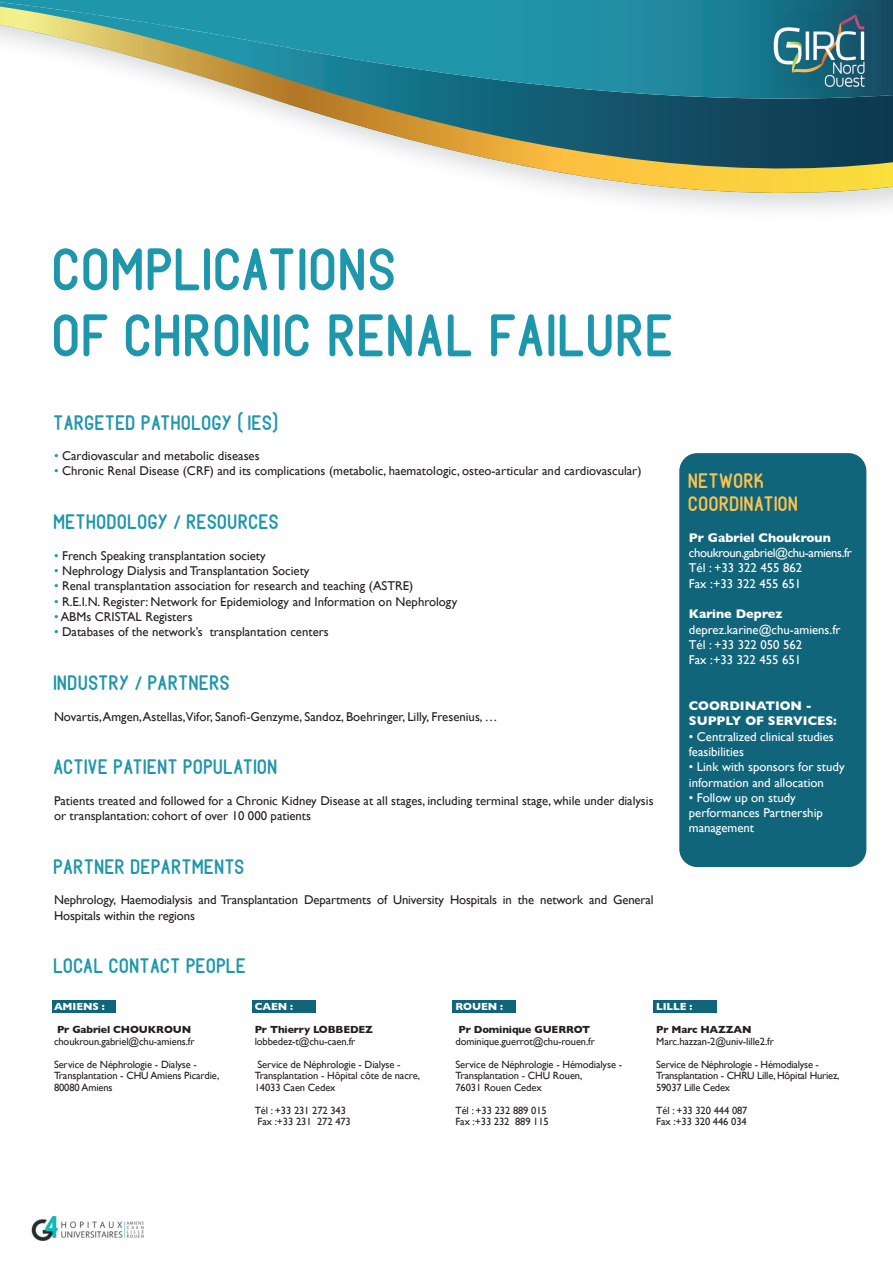
<style>
.page{position:relative;width:893px;height:1263px;background:#fff}
.page>*{position:absolute;margin:0;border:0;box-sizing:border-box;transform-origin:0 0}
.t1{font:600 60px/66px "Fabiolo";color:#1e96ab}
.t2{font:600 21px "Fabiolo";color:#1e96ab}
.t3{font:600 21px/23.1px "Fabiolo";color:#fec34d}
.t4{font:12.75px/15.3px "Gill Sans";color:#231f20}
.t5{font:12.75px/15.3px "Gill Sans";color:#fff}
.t6{font:12.75px/15.3px "Gill Sans";letter-spacing:-.03em;color:#fff}
.t7{font:700 12.75px/15.3px "Gill Sans";color:#fff}
.t8{font:10.5px/11.6px "Gill Sans";letter-spacing:-.01em;color:#231f20}
.t9{font:700 10.5px "Gill Sans";letter-spacing:-.01em;color:#231f20}
.t10{font:700 10.5px "Gill Sans";letter-spacing:-.01em;color:#fff}
.s1{color:#1e96ab}
</style>
<div class="page">
<div style="left:52px;top:1000px;width:64px;height:12px;background:#11657b"></div>
<div style="left:252px;top:1000px;width:64px;height:12px;background:#11657b"></div>
<div style="left:452px;top:1000px;width:64px;height:12px;background:#11657b"></div>
<div style="left:653px;top:1000px;width:64px;height:12px;background:#11657b"></div>
<div style="left:679px;top:453px;width:187px;height:414px;background:#11657b;border-radius:18px"></div>
<svg style="left:0;top:0;width:893px;height:7px;background:#1e8aa0"></svg>
<svg style="left:0;top:7px;width:893px;height:200px"></svg>
<img style="left:771px;top:11px;width:101px;height:78px">
<img style="left:31px;top:1216px;width:113px;height:25px">
<h1 class="t1" style="left:54px;top:237px;width:624px">COMPLICATIONS<br>OF CHRONIC RENAL FAILURE</h1>
<h2 class="t2" style="left:54px;top:411px;width:231px">TARGETED PATHOLOGY (IES)</h2>
<p class="t4" style="left:54px;top:448px;width:207px"><span class="s1">•</span> Cardiovascular and metabolic diseases</p>
<p class="t4" style="left:54px;top:463px;width:589px"><span class="s1">•</span> Chronic Renal Disease (CRF) and its complications (metabolic, haematologic, osteo-articular and cardiovascular)</p>
<h2 class="t2" style="left:54px;top:511px;width:227px">METHODOLOGY / RESOURCES</h2>
<p class="t4" style="left:54px;top:548px;width:213px"><span class="s1">•</span> French Speaking transplantation society</p>
<p class="t4" style="left:54px;top:563px;width:257px"><span class="s1">•</span> Nephrology Dialysis and Transplantation Society</p>
<p class="t4" style="left:54px;top:578px;width:361px"><span class="s1">•</span> Renal transplantation association for research and teaching (ASTRE)</p>
<p class="t4" style="left:54px;top:593px;width:405px"><span class="s1">•</span> R.E.I.N. Register: Network for Epidemiology and Information on Nephrology</p>
<p class="t4" style="left:54px;top:609px;width:140px"><span class="s1">•</span> ABMs CRISTAL Registers</p>
<p class="t4" style="left:54px;top:624px;width:276px"><span class="s1">•</span> Databases of the network’s transplantation centers</p>
<h2 class="t2" style="left:54px;top:671px;width:178px">INDUSTRY / PARTNERS</h2>
<p class="t4" style="left:54px;top:708px;width:445px">Novartis, Amgen, Astellas,Vifor, Sanofi-Genzyme, Sandoz, Boehringer, Lilly, Fresenius, …</p>
<h2 class="t2" style="left:54px;top:756px;width:226px">ACTIVE PATIENT POPULATION</h2>
<p class="t4" style="left:54px;top:793px;width:601px">Patients treated and followed for a Chronic Kidney Disease at all stages, including terminal stage, while under dialysis or transplantation: cohort of over 10 000 patients</p>
<h2 class="t2" style="left:54px;top:855px;width:193px">PARTNER DEPARTMENTS</h2>
<p class="t4" style="left:54px;top:892px;width:601px">Nephrology, Haemodialysis and Transplantation Departments of University Hospitals in the network and General<br>Hospitals within the regions</p>
<h2 class="t2" style="left:54px;top:955px;width:195px">LOCAL CONTACT PEOPLE</h2>
<h2 class="t3" style="left:689px;top:469px;width:112px">NETWORK<br>COORDINATION</h2>
<p class="t7" style="left:689px;top:529px;width:143px">Pr Gabriel Choukroun</p>
<p class="t6" style="left:689px;top:545px;width:165px">choukroun.gabriel@chu-amiens.fr<br>Tél : +33 322 455 862<br>Fax :+33 322 455 651</p>
<p class="t7" style="left:689px;top:606px;width:95px">Karine Deprez</p>
<p class="t5" style="left:689px;top:621px;width:153px">deprez.karine@chu-amiens.fr<br>Tél : +33 322 050 562<br>Fax :+33 322 455 651</p>
<p class="t7" style="left:689px;top:698px;width:149px">COORDINATION -<br>SUPPLY OF SERVICES:</p>
<p class="t5" style="left:689px;top:728px;width:146px">• Centralized clinical studies feasibilities</p>
<p class="t5" style="left:689px;top:759px;width:157px">• Link with sponsors for study information and allocation</p>
<p class="t5" style="left:689px;top:790px;width:135px">• Follow up on study performances Partnership management</p>
<p class="t10" style="left:54px;top:998px;width:52px">AMIENS :</p>
<p class="t9" style="left:57px;top:1021px;width:136px">Pr Gabriel CHOUKROUN</p>
<p class="t8" style="left:54px;top:1029px;width:144px;line-height:23.1px">choukroun.gabriel@chu-amiens.fr<br>Service de Néphrologie - Dialyse -</p>
<p class="t8" style="left:54px;top:1070px;width:167px">Transplantation - CHU Amiens Picardie,<br>80080 Amiens</p>
<p class="t10" style="left:255px;top:998px;width:40px">CAEN :</p>
<p class="t9" style="left:255px;top:1021px;width:120px">Pr Thierry LOBBEDEZ</p>
<p class="t8" style="left:255px;top:1029px;width:147px;line-height:23.1px">lobbedez-t@chu-caen.fr<br>Service de Néphrologie - Dialyse -</p>
<p class="t8" style="left:255px;top:1070px;width:167px">Transplantation - Hôpital côte de nacre,<br>14033 Caen Cedex</p>
<p class="t8" style="left:255px;top:1104px;width:98px">Tél : +33 231 272 343<br>Fax :+33 231 272 473</p>
<p class="t10" style="left:455px;top:998px;width:49px">ROUEN :</p>
<p class="t9" style="left:458px;top:1021px;width:133px">Pr Dominique GUERROT</p>
<p class="t8" style="left:455px;top:1029px;width:168px;line-height:23.1px">dominique.guerrot@chu-rouen.fr<br>Service de Néphrologie - Hémodialyse -</p>
<p class="t8" style="left:455px;top:1070px;width:128px">Transplantation - CHU Rouen,<br>76031 Rouen Cedex</p>
<p class="t8" style="left:455px;top:1104px;width:95px">Tél : +33 232 889 015<br>Fax :+33 232 889 115</p>
<p class="t10" style="left:656px;top:998px;width:38px">LILLE :</p>
<p class="t9" style="left:656px;top:1021px;width:97px">Pr Marc HAZZAN</p>
<p class="t8" style="left:656px;top:1029px;width:164px;line-height:23.1px">Marc.hazzan-2@univ-lille2.fr<br>Service de Néphrologie - Hémodialyse -</p>
<p class="t8" style="left:656px;top:1070px;width:185px">Transplantation - CHRU Lille, Hôpital Huriez,<br>59037 Lille Cedex</p>
<p class="t8" style="left:656px;top:1104px;width:93px">Tél : +33 320 444 087<br>Fax :+33 320 446 034</p>
</div>
